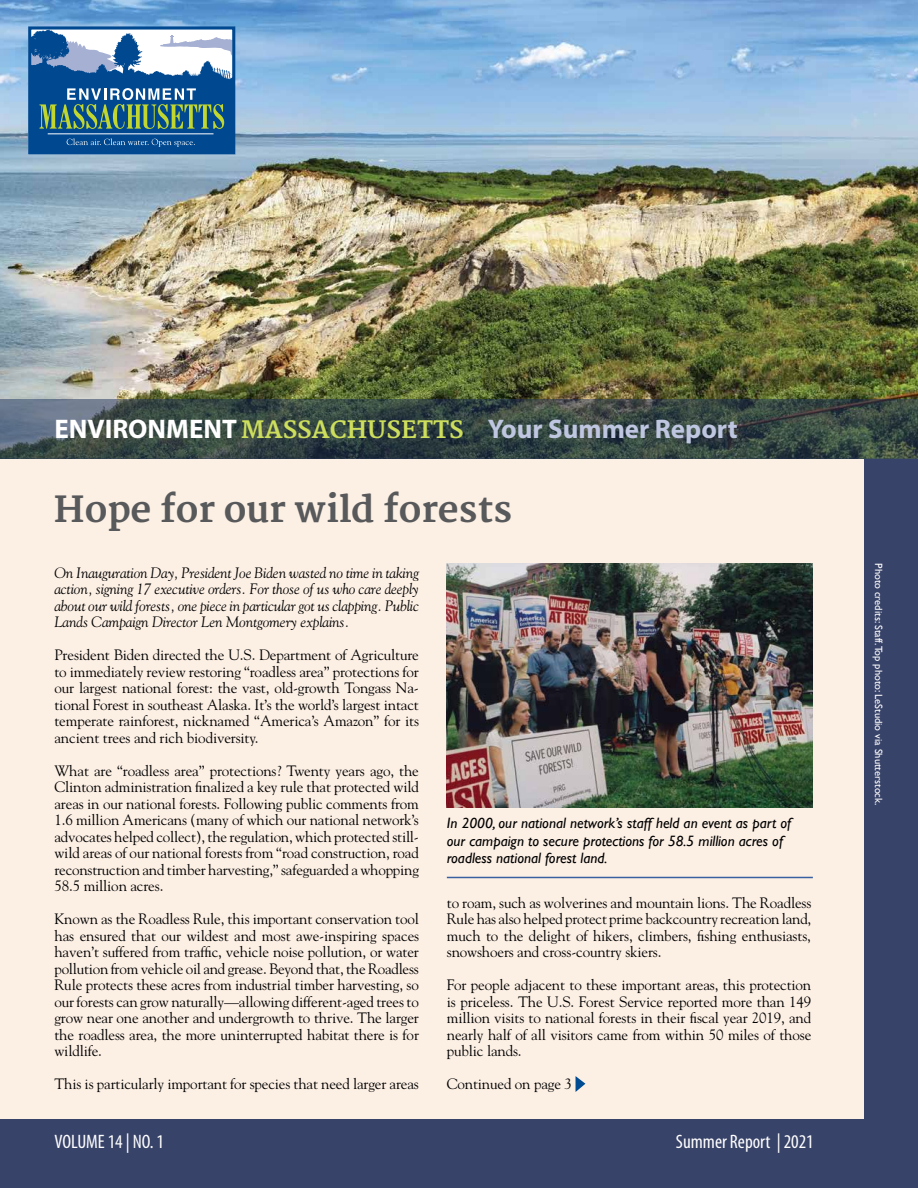
<style>
.page{position:relative;width:918px;height:1188px;background:#fff}
.page>*{position:absolute;margin:0;border:0;box-sizing:border-box;transform-origin:0 0}
.t1{font:700 36px "Merriweather";color:#58595b}
.t2{font:700 27px "Myriad Pro";color:#bfc6e0}
.t3{font:condensed 19.5px "Myriad Pro";color:#fff}
.t4{font:15px/16.5px "Goudy Std";letter-spacing:-.01em;color:#000;text-align:justify}
.t5{font:italic 15px/16.5px "Goudy Std";letter-spacing:-.01em;color:#000;text-align:justify}
.t6{font:italic 15px/17.2px "Gill Sans";color:#000}
.t7{font:10.5px "Gill Sans";color:#fff}
.s1{color:#fff}
.s2{font-family:"Merriweather";font-size:24px;color:#cdde5c}
</style>
<div class="page">
<img style="left:0;top:0;width:918px;height:400px">
<div style="left:0;top:459px;width:918px;height:729px;background:#384369"></div>
<div style="left:0;top:459px;width:864px;height:660px;background:#fcefe4"></div>
<svg style="left:575px;top:1076px;width:11px;height:16px"></svg>
<hr style="left:447px;top:877px;width:366px;height:1px;background:#3861a1">
<img style="left:447px;top:563px;width:366px;height:244px">
<svg style="left:0;top:400px;width:918px;height:59px;background:#394947"></svg>
<div style="left:28px;top:27px;width:207px;height:127px;border:3px solid #004990"></div>
<svg style="left:29px;top:30px;width:205px;height:123px"></svg>
<h2 class="t2" style="left:54px;top:411px;width:685px"><span class="s1">ENVIRONMENT</span> <span class="s2">MASSACHUSETTS</span> Your Summer Report</h2>
<h1 class="t1" style="left:54px;top:487px;width:460px">Hope for our wild forests</h1>
<p class="t5" style="left:54px;top:564px;width:366px">On Inauguration Day, President Joe Biden wasted no time in taking action, signing 17 executive orders. For those of us who care deeply about our wild forests, one piece in particular got us clapping. Public Lands Campaign Director Len Montgomery explains.</p>
<p class="t4" style="left:54px;top:646px;width:366px">President Biden directed the U.S. Department of Agriculture to immediately review restoring “roadless area” protections for our largest national forest: the vast, old-growth Tongass Na&shy;tional Forest in southeast Alaska. It’s the world’s largest intact temperate rainforest, nicknamed “America’s Amazon” for its ancient trees and rich biodiversity.</p>
<p class="t4" style="left:54px;top:762px;width:366px">What are “roadless area” protections? Twenty years ago, the Clinton administration finalized a key rule that protected wild areas in our national forests. Following public comments from 1.6 million Americans (many of which our national network’s advocates helped collect), the regulation, which protected still&shy;wild areas of our national forests from “road construction, road reconstruction and timber harvesting,” safeguarded a whopping 58.5 million acres.</p>
<p class="t4" style="left:54px;top:910px;width:366px">Known as the Roadless Rule, this important conservation tool has ensured that our wildest and most awe-inspiring spaces haven’t suffered from traffic, vehicle noise pollution, or water pollution from vehicle oil and grease. Beyond that, the Roadless Rule protects these acres from industrial timber harvesting, so our forests can grow naturally—allowing different-aged trees to grow near one another and undergrowth to thrive. The larger the roadless area, the more uninterrupted habitat there is for wildlife.</p>
<p class="t4" style="left:54px;top:1075px;width:366px">This is particularly important for species that need larger areas</p>
<p class="t6" style="left:447px;top:815px;width:346px">In 2000, our national network’s staff held an event as part of our campaign to secure protections for 58.5 million acres of roadless national forest land.</p>
<p class="t4" style="left:447px;top:894px;width:366px">to roam, such as wolverines and mountain lions. The Roadless Rule has also helped protect prime backcountry recreation land, much to the delight of hikers, climbers, fishing enthusiasts, snowshoers and cross-country skiers.</p>
<p class="t4" style="left:447px;top:976px;width:366px">For people adjacent to these important areas, this protection is priceless. The U.S. Forest Service reported more than 149 million visits to national forests in their fiscal year 2019, and nearly half of all visitors came from within 50 miles of those public lands.</p>
<p class="t4" style="left:447px;top:1075px;width:127px">Continued on page 3</p>
<h3 class="t3" style="left:54px;top:1130px;width:111px">VOLUME 14 | NO. 1</h3>
<h3 class="t3" style="left:676px;top:1130px;width:139px">Summer Report | 2021</h3>
<p class="t7" style="left:885px;top:563px;width:244px;rotate:90deg">Photo credits: Staff.Top photo: LeStudio via Shutterstock.</p>
</div>
